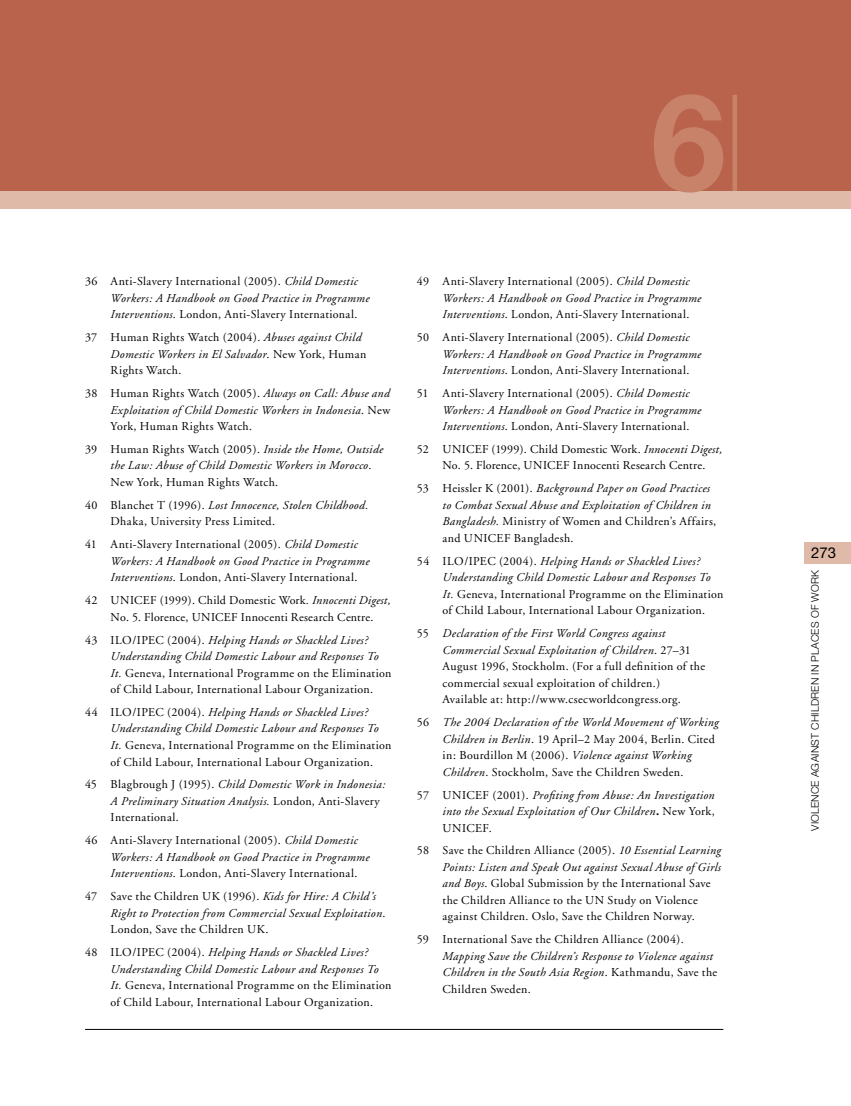
<style>
.page{position:relative;width:851px;height:1106px;background:#fff}
.page>*{position:absolute;margin:0;border:0;box-sizing:border-box;transform-origin:0 0}
.t1{font:700 135px "Helvetica Neue";color:#c78269}
.t2{font:15px "Helvetica Neue";color:#000}
.t3{font:12px/16.5px "Adobe Garamond";letter-spacing:.03em;color:#000}
.t4{font:italic 12px/16.5px "Adobe Garamond";letter-spacing:.03em;color:#000}
.t5{font:300 10.5px "Helvetica Neue";letter-spacing:.015em;color:#000}
.s1{font-style:italic}
.s2{font-style:normal}
.s3{font-weight:700;font-style:normal}
</style>
<div class="page">
<div style="left:0;top:0;width:850px;height:191px;background:#ba634c"></div>
<div style="left:732px;top:95px;width:5px;height:96px;background:#c78269"></div>
<hr style="left:85px;top:1029px;width:638px;height:1px;background:#000">
<div style="left:804px;top:542px;width:46px;height:21px;background:#e0baa8"></div>
<div style="left:0;top:191px;width:850px;height:17px;background:#e0baa8"></div>
<h1 class="t1" style="left:651px;top:59px;width:77px">6</h1>
<p class="t3" style="left:111px;top:273px;width:260px;text-indent:-26px">36 Anti-Slavery International (2005). <span class="s1">Child Domestic<br>Workers: A Handbook on Good Practice in Programme<br>Interventions</span>. London, Anti-Slavery International.</p>
<p class="t3" style="left:111px;top:329px;width:257px;text-indent:-26px">37 Human Rights Watch (2004). <span class="s1">Abuses against Child<br>Domestic Workers in El Salvador</span>. New York, Human<br>Rights Watch.</p>
<p class="t4" style="left:111px;top:385px;width:281px;text-align:justify;text-indent:-26px"><span class="s2">38 Human Rights Watch (2005).</span> Always on Call: Abuse and Exploitation of Child Domestic Workers in Indonesia<span class="s2">. New York, Human Rights Watch.</span></p>
<p class="t4" style="left:111px;top:441px;width:274px;text-indent:-26px"><span class="s2">39 Human Rights Watch (2005).</span> Inside the Home, Outside the Law: Abuse of Child Domestic Workers in Morocco<span class="s2">.<br>New York, Human Rights Watch.</span></p>
<p class="t3" style="left:111px;top:497px;width:259px;text-indent:-26px">40 Blanchet T (1996). <span class="s1">Lost Innocence, Stolen Childhood.<br></span>Dhaka, University Press Limited.</p>
<p class="t3" style="left:111px;top:536px;width:260px;text-indent:-26px">41 Anti-Slavery International (2005). <span class="s1">Child Domestic<br>Workers: A Handbook on Good Practice in Programme<br>Interventions</span>. London, Anti-Slavery International.</p>
<p class="t3" style="left:111px;top:592px;width:281px;text-indent:-26px">42 UNICEF (1999). Child Domestic Work<span class="s1">. Innocenti Digest,<br></span>No. 5. Florence, UNICEF Innocenti Research Centre.</p>
<p class="t3" style="left:111px;top:632px;width:282px;text-indent:-26px">43 ILO/IPEC (2004). <span class="s1">Helping Hands or Shackled Lives?<br>Understanding Child Domestic Labour and Responses To It.</span> Geneva, International Programme on the Elimination of Child Labour, International Labour Organization.</p>
<p class="t3" style="left:111px;top:704px;width:282px;text-indent:-26px">44 ILO/IPEC (2004). <span class="s1">Helping Hands or Shackled Lives?<br>Understanding Child Domestic Labour and Responses To It.</span> Geneva, International Programme on the Elimination of Child Labour, International Labour Organization.</p>
<p class="t4" style="left:111px;top:776px;width:276px;text-indent:-26px"><span class="s2">45 Blagbrough J (1995).</span> Child Domestic Work in Indonesia:<br>A Preliminary Situation Analysis. <span class="s2">London, Anti-Slavery<br>International.</span></p>
<p class="t3" style="left:111px;top:832px;width:260px;text-indent:-26px">46 Anti-Slavery International (2005). <span class="s1">Child Domestic<br>Workers: A Handbook on Good Practice in Programme<br>Interventions</span>. London, Anti-Slavery International.</p>
<p class="t4" style="left:111px;top:888px;width:276px;text-indent:-26px"><span class="s2">47 Save the Children UK (1996).</span> Kids for Hire: A Child’s<br>Right to Protection from Commercial Sexual Exploitation<span class="s2">.<br>London, Save the Children UK.</span></p>
<p class="t3" style="left:111px;top:944px;width:282px;text-indent:-26px">48 ILO/IPEC (2004). <span class="s1">Helping Hands or Shackled Lives?<br>Understanding Child Domestic Labour and Responses To It.</span> Geneva, International Programme on the Elimination of Child Labour, International Labour Organization.</p>
<p class="t3" style="left:442px;top:273px;width:260px;text-indent:-26px">49 Anti-Slavery International (2005). <span class="s1">Child Domestic<br>Workers: A Handbook on Good Practice in Programme<br>Interventions</span>. London, Anti-Slavery International.</p>
<p class="t3" style="left:442px;top:329px;width:260px;text-indent:-26px">50 Anti-Slavery International (2005). <span class="s1">Child Domestic<br>Workers: A Handbook on Good Practice in Programme<br>Interventions</span>. London, Anti-Slavery International.</p>
<p class="t3" style="left:442px;top:385px;width:260px;text-indent:-26px">51 Anti-Slavery International (2005). <span class="s1">Child Domestic<br>Workers: A Handbook on Good Practice in Programme<br>Interventions</span>. London, Anti-Slavery International.</p>
<p class="t3" style="left:442px;top:441px;width:281px;text-indent:-26px">52 UNICEF (1999). Child Domestic Work. <span class="s1">Innocenti Digest,<br></span>No. 5. Florence, UNICEF Innocenti Research Centre.</p>
<p class="t4" style="left:442px;top:481px;width:275px;text-indent:-26px"><span class="s2">53 Heissler K (2001).</span> Background Paper on Good Practices to Combat Sexual Abuse and Exploitation of Children in Bangladesh. <span class="s2">Ministry of Women and Children’s Affairs, and UNICEF Bangladesh.</span></p>
<p class="t3" style="left:442px;top:553px;width:282px;text-indent:-26px">54 ILO/IPEC (2004). <span class="s1">Helping Hands or Shackled Lives?<br>Understanding Child Domestic Labour and Responses To It.</span> Geneva, International Programme on the Elimination of Child Labour, International Labour Organization.</p>
<p class="t3" style="left:442px;top:625px;width:264px;text-indent:-26px">55 <span class="s1">Declaration of the First World Congress against Commercial Sexual Exploitation of Children</span>. 27–31<br>August 1996, Stockholm. (For a full definition of the commercial sexual exploitation of children.)<br>Available at: http://www.csecworldcongress.org.</p>
<p class="t4" style="left:442px;top:714px;width:277px;text-indent:-26px"><span class="s2">56</span> The 2004 Declaration of the World Movement of Working Children in Berlin<span class="s2">. 19 April–2 May 2004, Berlin. Cited in: Bourdillon M (2006).</span> Violence against Working Children<span class="s2">. Stockholm, Save the Children Sweden.</span></p>
<p class="t4" style="left:442px;top:787px;width:274px;text-align:justify;text-indent:-26px"><span class="s2">57 UNICEF (2001).</span> Profiting from Abuse: An Investigation into the Sexual Exploitation of Our Children<span class="s3">.</span> <span class="s2">New York, UNICEF.</span></p>
<p class="t3" style="left:442px;top:842px;width:280px;text-indent:-26px">58 Save the Children Alliance (2005). <span class="s1">10 Essential Learning Points: Listen and Speak Out against Sexual Abuse of Girls and Boys</span>. Global Submission by the International Save the Children Alliance to the UN Study on Violence against Children. Oslo, Save the Children Norway.</p>
<p class="t3" style="left:417px;top:931px;width:268px">59 International Save the Children Alliance (2004).</p>
<p class="t4" style="left:442px;top:948px;width:276px">Mapping Save the Children’s Response to Violence against<br>Children in the South Asia Region<span class="s2">. Kathmandu, Save the<br>Children Sweden.</span></p>
<p class="t2" style="left:810px;top:544px;width:9px">273</p>
<p class="t5" style="left:808px;top:830px;width:262px;rotate:-90deg">Violence against children in places of work</p>
</div>
